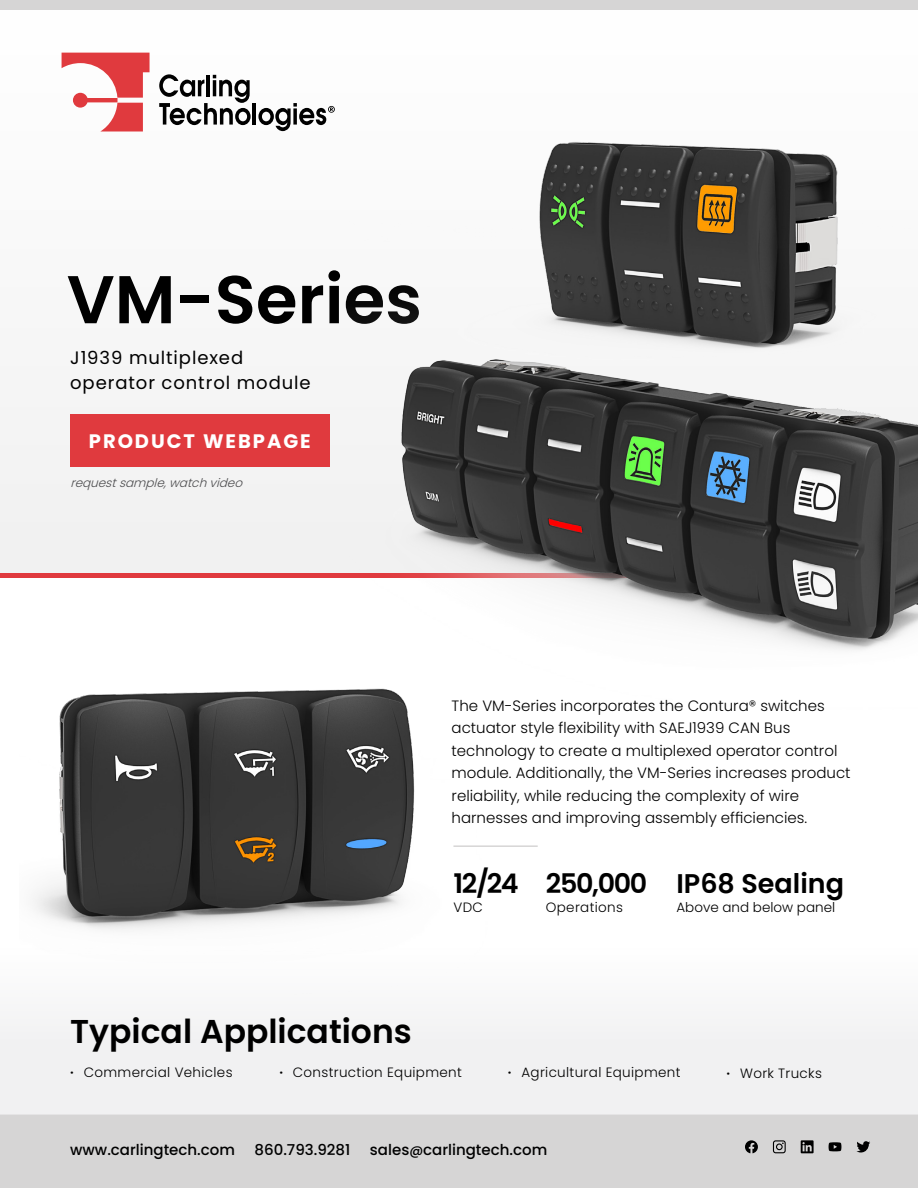
<style>
.page{position:relative;width:918px;height:1188px;background:#fff}
.page>*{position:absolute;margin:0;border:0;box-sizing:border-box;transform-origin:0 0}
.t1{font:600 67.5px "Poppins";color:#000}
.t2{font:600 33px "Poppins";color:#000}
.t3{font:600 27px "Poppins";color:#000}
.t4{font:700 19.5px "Poppins";letter-spacing:.1em;color:#fff}
.t5{font:18px/25.5px "Poppins";letter-spacing:.05em;color:#000}
.t6{font:300 15px/22.5px "Poppins";color:#000}
.t7{font:500 15px "Poppins";color:#000}
.t8{font:300 13.5px "Poppins";letter-spacing:.025em;color:#000}
.t9{font:300 13.5px "Poppins";color:#000}
.t10{font:italic 300 12px "Poppins";color:#4d4d4f}
.s1{font-weight:600}
.s2{font-size:13.5px}
</style>
<div class="page">
<div style="left:0;top:1115px;width:918px;height:73px;background:#d6d5d5"></div>
<div style="left:0;top:1019px;width:918px;height:96px;background:#f1f1f2"></div>
<svg style="left:801px;top:1140px;width:13px;height:13px"></svg>
<svg style="left:773px;top:1140px;width:13px;height:13px"></svg>
<svg style="left:745px;top:1140px;width:13px;height:13px"></svg>
<svg style="left:829px;top:1142px;width:12px;height:9px"></svg>
<svg style="left:856px;top:1141px;width:14px;height:12px"></svg>
<div style="left:0;top:9px;width:918px;height:564px;background:#fafafa"></div>
<div style="left:0;top:573px;width:918px;height:5px;background:#e03a3e"></div>
<div style="left:0;top:0;width:918px;height:9px;background:#d6d5d5"></div>
<svg style="left:62px;top:53px;width:88px;height:79px"></svg>
<svg style="left:159px;top:74px;width:92px;height:51px"></svg>
<hr style="left:253px;top:103px;width:3px;height:22px;background:#000">
<svg style="left:258px;top:103px;width:77px;height:28px"></svg>
<hr style="left:453px;top:845px;width:85px;height:2px;background:#d6d5d5">
<img style="left:33px;top:689px;width:475px;height:241px">
<div style="left:70px;top:415px;width:259px;height:52px;background:#e03a3e"></div>
<img style="left:347px;top:142px;width:571px;height:583px">
<h1 class="t1" style="left:67px;top:260px;width:357px">VM-Series</h1>
<p class="t5" style="left:70px;top:345px;width:242px">J1939 multiplexed operator control module</p>
<h3 class="t4" style="left:89px;top:430px;width:223px">PRODUCT WEBPAGE</h3>
<p class="t10" style="left:70px;top:476px;width:178px">requestsample,watchvideo</p>
<p class="t6" style="left:452px;top:694px;width:400px">The VM-Series incorporates the Contura® switches actuator style flexibility with SAEJ1939 CAN Bus technology to create a multiplexed operator control module. Additionally, the VM-Series increases product reliability, while reducing the complexity of wire harnesses and improving assembly efficiencies.</p>
<h3 class="t3" style="left:453px;top:868px;width:392px">12/24 250,000 IP68 Sealing</h3>
<p class="t8" style="left:453px;top:899px;width:31px">VDC</p>
<p class="t8" style="left:546px;top:899px;width:79px">Operations</p>
<p class="t9" style="left:676px;top:899px;width:160px">Above and below panel</p>
<h2 class="t2" style="left:70px;top:1012px;width:343px">Typical Applications</h2>
<p class="t8" style="left:70px;top:1065px;width:164px"><span class="s1">∙</span> Commercial Vehicles</p>
<p class="t8" style="left:279px;top:1065px;width:184px"><span class="s1">∙</span> Construction Equipment</p>
<p class="t8" style="left:508px;top:1065px;width:174px"><span class="s1">∙</span> Agricultural Equipment</p>
<p class="t7" style="left:70px;top:1141px;width:166px">www.carlingtech.com</p>
<p class="t7" style="left:255px;top:1141px;width:97px">860.793.9281</p>
<p class="t7" style="left:370px;top:1141px;width:179px">sales<span class="s2">@</span>carlingtech.com</p>
<p class="t8" style="left:727px;top:1065px;width:97px"><span class="s1">∙</span> Work Trucks</p>
</div>
